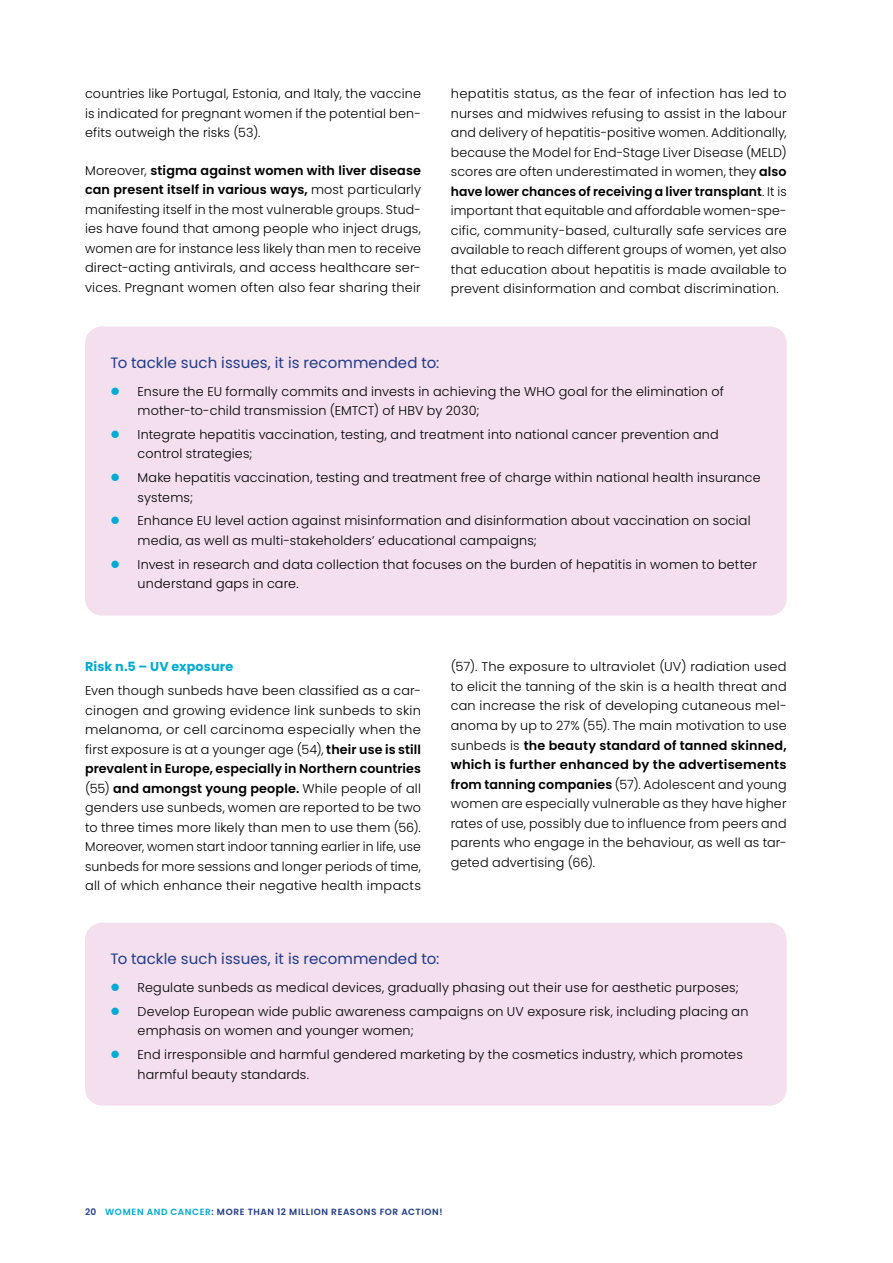
<style>
.page{position:relative;width:893px;height:1263px;background:#fff}
.page>*{position:absolute;margin:0;border:0;box-sizing:border-box;transform-origin:0 0}
.t1{font:15px "Poppins";letter-spacing:.005em;color:#213b87}
.t2{font:300 12.75px/19.5px "Poppins";letter-spacing:.015em;color:#000}
.t3{font:700 12.75px "Poppins";letter-spacing:.01em;color:#00abd2}
.t4{font:600 9px "Poppins";letter-spacing:.07em;color:#213b87}
.s1{font-weight:600}
.s2{color:#00abd2}
</style>
<div class="page">
<div style="left:85px;top:326px;width:702px;height:289px;background:#f3dfee;border-radius:17px"></div>
<div style="left:85px;top:923px;width:702px;height:182px;background:#f3dfee;border-radius:17px"></div>
<p class="t2" style="left:85px;top:84px;width:337px;text-align:justify">countries like Portugal, Estonia, and Italy, the vaccine is indicated for pregnant women if the potential ben&shy;efits outweigh the risks (53).</p>
<p class="t2" style="left:85px;top:161px;width:337px;text-align:justify">Moreover, <span class="s1">stigma against women with liver disease can present itself in various ways,</span> most particularly manifesting itself in the most vulnerable groups. Stud&shy;ies have found that among people who inject drugs, women are for instance less likely than men to receive direct-acting antivirals, and access healthcare ser&shy;vices. Pregnant women often also fear sharing their</p>
<p class="t2" style="left:451px;top:84px;width:337px;text-align:justify">hepatitis status, as the fear of infection has led to nurses and midwives refusing to assist in the labour and delivery of hepatitis-positive women. Additionally, because the Model for End-Stage Liver Disease (MELD) scores are often underestimated in women, they <span class="s1">also have lower chances of receiving a liver transplant</span>. It is important that equitable and affordable women-spe&shy;cific, community-based, culturally safe services are available to reach different groups of women, yet also that education about hepatitis is made available to prevent disinformation and combat discrimination.</p>
<p class="t1" style="left:111px;top:354px;width:330px">To tackle such issues, it is recommended to:</p>
<p class="t2" style="left:138px;top:381px;width:588px">Ensure the EU formally commits and invests in achieving the WHO goal for the elimination of mother-to-child transmission (EMTCT) of HBV by 2030;</p>
<p class="t2" style="left:138px;top:425px;width:583px">Integrate hepatitis vaccination, testing, and treatment into national cancer prevention and control strategies;</p>
<p class="t2" style="left:138px;top:468px;width:625px">Make hepatitis vaccination, testing and treatment free of charge within national health insurance systems;</p>
<p class="t2" style="left:138px;top:511px;width:614px">Enhance EU level action against misinformation and disinformation about vaccination on social media, as well as multi-stakeholders’ educational campaigns;</p>
<p class="t2" style="left:138px;top:554px;width:621px">Invest in research and data collection that focuses on the burden of hepatitis in women to better understand gaps in care.</p>
<p class="t3" style="left:85px;top:660px;width:150px">Risk n.5 – UV exposure</p>
<p class="t2" style="left:85px;top:681px;width:337px;text-align:justify">Even though sunbeds have been classified as a car&shy;cinogen and growing evidence link sunbeds to skin melanoma, or cell carcinoma especially when the first exposure is at a younger age (54), <span class="s1">their use is still prevalent in Europe, especially in Northern countries </span>(55) <span class="s1">and amongst young people.</span> While people of all genders use sunbeds, women are reported to be two to three times more likely than men to use them (56).<br>Moreover, women start indoor tanning earlier in life, use sunbeds for more sessions and longer periods of time, all of which enhance their negative health impacts</p>
<p class="t2" style="left:451px;top:657px;width:337px;text-align:justify">(57). The exposure to ultraviolet (UV) radiation used to elicit the tanning of the skin is a health threat and can increase the risk of developing cutaneous mel&shy;anoma by up to 27% (55). The main motivation to use sunbeds is <span class="s1">the beauty standard of tanned skinned, which is further enhanced by the advertisements from tanning companies</span> (57). Adolescent and young women are especially vulnerable as they have higher rates of use, possibly due to influence from peers and parents who engage in the behaviour, as well as tar&shy;geted advertising (66).</p>
<p class="t1" style="left:111px;top:950px;width:330px">To tackle such issues, it is recommended to:</p>
<p class="t2" style="left:138px;top:976px;width:612px;line-height:23.7px">Regulate sunbeds as medical devices, gradually phasing out their use for aesthetic purposes;<br>Develop European wide public awareness campaigns on UV exposure risk, including placing an</p>
<p class="t2" style="left:138px;top:1019px;width:607px;line-height:23.7px">emphasis on women and younger women;<br>End irresponsible and harmful gendered marketing by the cosmetics industry, which promotes</p>
<p class="t2" style="left:138px;top:1064px;width:173px">harmful beauty standards.</p>
<p class="t4" style="left:85px;top:1207px;width:359px">20 <span class="s2">WOMEN AND CANCER</span>: MORE THAN 12 MILLION REASONS FOR ACTION!</p>
</div>
